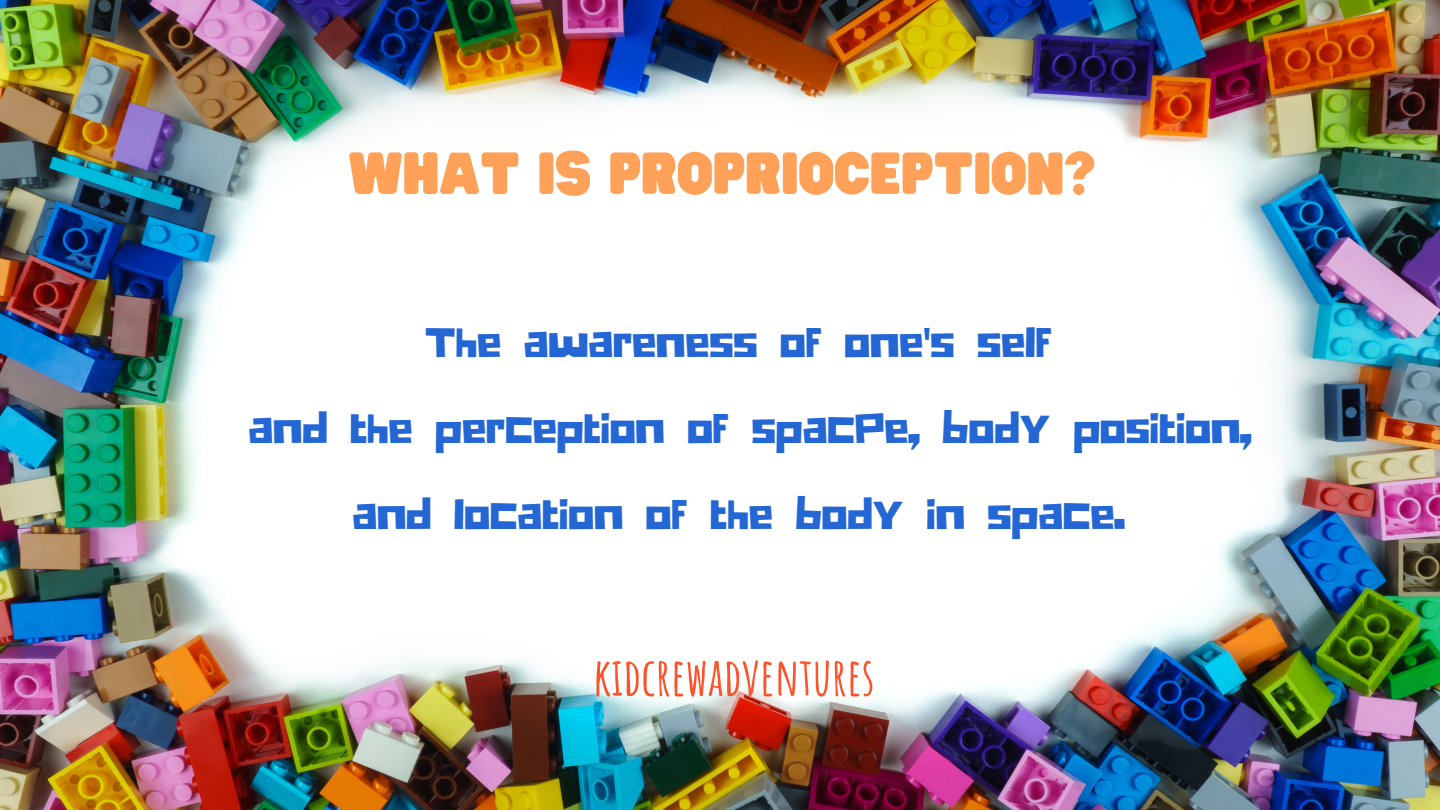
<style>
.page{position:relative;width:1440px;height:810px;background:#fff}
.page>*{position:absolute;margin:0;border:0;box-sizing:border-box;transform-origin:0 0}
.t1{font:52px "Hitand Run";color:#ffa159}
.t2{font:700 52px "Amatic SC";color:#fb542c}
.t3{font:43px/86.2px "Hitchcut";color:#2466d4;text-align:center}
</style>
<div class="page">
<img style="left:0;top:0;width:1440px;height:810px">
<p class="t1" style="left:348px;top:145px;width:748px">WHAT IS PROPRIOCEPTION?</p>
<p class="t3" style="left:425px;top:296px;width:628px">The awareness of one's self</p>
<p class="t3" style="left:249px;top:382px;width:1004px">and the perception of spacPe, body position, and location of the body in space.</p>
<p class="t2" style="left:593px;top:643px;width:283px">KIDCREWADVENTURES</p>
</div>
